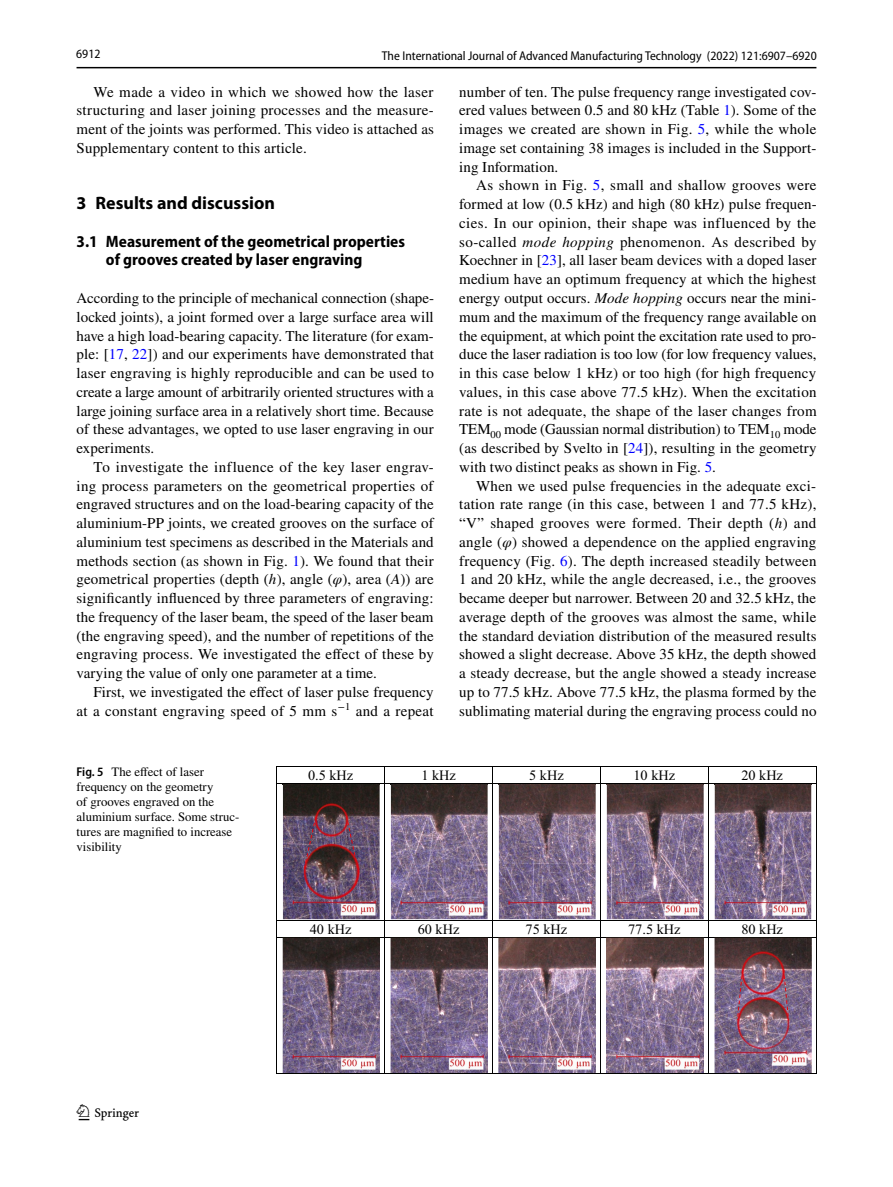
<style>
.page{position:relative;width:893px;height:1187px;background:#fff}
.page>*{position:absolute;margin:0;border:0;box-sizing:border-box;transform-origin:0 0}
.t1{font:22.5px "Springnew Regular 2";color:#000}
.t2{font:700 18px "Myriad Pro";color:#000}
.t3{font:700 semi-condensed 16.5px/18.8px "Myriad Pro";color:#000}
.t4{font:15px/18.8px "STIX";letter-spacing:.005em;color:#000;text-align:justify}
.t5{font:14.25px "Times New Roman";color:#000}
.t6{font:12.75px/15px "STIX";color:#000}
.t7{font:semi-condensed 12.75px "Myriad Pro";color:#000}
.t8{font:semi-condensed 12.75px "Xmkwwy Myriad Pro";color:#000}
.s1{font-family:"Xmkwwy Myriad Pro"}
.s2{color:#00f}
.s3{font-style:italic}
.s4{font-family:"Myriad Pro";font-weight:600;font-stretch:semi-condensed}
</style>
<div class="page">
<hr style="left:77px;top:67px;width:739px;height:1px;background:#000">
<hr style="left:277px;top:766px;width:107px;height:1px;background:#000">
<hr style="left:385px;top:766px;width:107px;height:1px;background:#000">
<hr style="left:493px;top:766px;width:107px;height:1px;background:#000">
<hr style="left:601px;top:766px;width:107px;height:1px;background:#000">
<hr style="left:709px;top:766px;width:107px;height:1px;background:#000">
<svg style="left:276px;top:766px;width:1px;height:18px"></svg>
<hr style="left:277px;top:783px;width:107px;height:1px;background:#000">
<svg style="left:384px;top:766px;width:1px;height:18px"></svg>
<hr style="left:385px;top:783px;width:107px;height:1px;background:#000">
<svg style="left:492px;top:766px;width:1px;height:18px"></svg>
<hr style="left:493px;top:783px;width:107px;height:1px;background:#000">
<svg style="left:600px;top:766px;width:1px;height:18px"></svg>
<hr style="left:601px;top:783px;width:107px;height:1px;background:#000">
<svg style="left:708px;top:766px;width:1px;height:18px"></svg>
<hr style="left:709px;top:783px;width:107px;height:1px;background:#000">
<svg style="left:816px;top:766px;width:1px;height:18px"></svg>
<hr style="left:276px;top:784px;width:1px;height:135px;background:#000">
<hr style="left:384px;top:784px;width:1px;height:135px;background:#000">
<hr style="left:492px;top:784px;width:1px;height:135px;background:#000">
<hr style="left:600px;top:784px;width:1px;height:135px;background:#000">
<hr style="left:708px;top:784px;width:1px;height:135px;background:#000">
<hr style="left:816px;top:784px;width:1px;height:135px;background:#000">
<hr style="left:277px;top:919px;width:107px;height:1px;background:#000">
<hr style="left:709px;top:919px;width:107px;height:1px;background:#000">
<svg style="left:276px;top:919px;width:1px;height:18px"></svg>
<hr style="left:277px;top:936px;width:107px;height:1px;background:#000">
<hr style="left:709px;top:936px;width:107px;height:1px;background:#000">
<svg style="left:816px;top:919px;width:1px;height:18px"></svg>
<hr style="left:276px;top:937px;width:1px;height:136px;background:#000">
<hr style="left:277px;top:1073px;width:107px;height:1px;background:#000">
<hr style="left:384px;top:937px;width:1px;height:136px;background:#000">
<hr style="left:385px;top:1073px;width:107px;height:1px;background:#000">
<hr style="left:492px;top:937px;width:1px;height:136px;background:#000">
<hr style="left:493px;top:1073px;width:107px;height:1px;background:#000">
<hr style="left:600px;top:937px;width:1px;height:136px;background:#000">
<hr style="left:601px;top:1073px;width:107px;height:1px;background:#000">
<hr style="left:708px;top:937px;width:1px;height:136px;background:#000">
<hr style="left:709px;top:1073px;width:107px;height:1px;background:#000">
<hr style="left:816px;top:937px;width:1px;height:136px;background:#000">
<img style="left:283px;top:785px;width:97px;height:134px">
<img style="left:283px;top:784px;width:97px;height:1px">
<img style="left:391px;top:785px;width:97px;height:29px">
<img style="left:391px;top:784px;width:97px;height:1px">
<img style="left:499px;top:785px;width:97px;height:29px">
<img style="left:499px;top:784px;width:97px;height:1px">
<img style="left:607px;top:785px;width:97px;height:29px">
<img style="left:607px;top:784px;width:97px;height:1px">
<img style="left:714px;top:785px;width:97px;height:134px">
<img style="left:714px;top:784px;width:97px;height:1px">
<img style="left:283px;top:937px;width:97px;height:135px">
<img style="left:391px;top:1020px;width:97px;height:52px">
<img style="left:499px;top:1020px;width:97px;height:52px">
<img style="left:607px;top:1020px;width:97px;height:52px">
<img style="left:714px;top:937px;width:97px;height:135px">
<img style="left:303px;top:814px;width:486px;height:206px">
<p class="t8" style="left:76px;top:49px;width:26px">6912</p>
<p class="t7" style="left:382px;top:49px;width:436px">The International Journal of Advanced Manufacturing Technology <span class="s1">(2022) 121:6907–6920</span></p>
<p class="t4" style="left:77px;top:83px;width:359px;text-indent:17px">We made a video in which we showed how the laser structuring and laser joining processes and the measure&shy;ment of the joints was performed. This video is attached as Supplementary content to this article.</p>
<p class="t2" style="left:77px;top:191px;width:200px">3 Results and discussion</p>
<p class="t3" style="left:106px;top:232px;width:301px;text-indent:-29px">3.1 Measurement of the geometrical properties of grooves created by laser engraving</p>
<p class="t4" style="left:77px;top:289px;width:359px">According to the principle of mechanical connection (shape&shy;locked joints), a joint formed over a large surface area will have a high load-bearing capacity. The literature (for exam&shy;ple: [<span class="s2">17</span>, <span class="s2">22</span>]) and our experiments have demonstrated that laser engraving is highly reproducible and can be used to create a large amount of arbitrarily oriented structures with a large joining surface area in a relatively short time. Because of these advantages, we opted to use laser engraving in our experiments.</p>
<p class="t4" style="left:77px;top:458px;width:359px;text-indent:17px">To investigate the influence of the key laser engrav&shy;ing process parameters on the geometrical properties of engraved structures and on the load-bearing capacity of the aluminium-PP joints, we created grooves on the surface of aluminium test specimens as described in the Materials and methods section (as shown in Fig. <span class="s2">1</span>). We found that their geometrical properties (depth (<span class="s3">h</span>), angle (<span class="s3">φ</span>), area (<span class="s3">A</span>)) are significantly influenced by three parameters of engraving: the frequency of the laser beam, the speed of the laser beam (the engraving speed), and the number of repetitions of the engraving process. We investigated the effect of these by varying the value of only one parameter at a time.</p>
<p class="t4" style="left:77px;top:683px;width:359px;text-align:right">First, we investigated the effect of laser pulse frequency<br>at a constant engraving speed of 5 mm s<sup>−1</sup> and a repeat</p>
<p class="t4" style="left:459px;top:83px;width:359px">number of ten. The pulse frequency range investigated cov&shy;ered values between 0.5 and 80 kHz (Table <span class="s2">1</span>). Some of the images we created are shown in Fig. <span class="s2">5</span>, while the whole image set containing 38 images is included in the Support&shy;ing Information.</p>
<p class="t4" style="left:459px;top:177px;width:359px;text-indent:17px">As shown in Fig. <span class="s2">5</span>, small and shallow grooves were formed at low (0.5 kHz) and high (80 kHz) pulse frequen&shy;cies. In our opinion, their shape was influenced by the so-called <span class="s3">mode hopping</span> phenomenon. As described by Koechner in [<span class="s2">23</span>], all laser beam devices with a doped laser medium have an optimum frequency at which the highest energy output occurs. <span class="s3">Mode hopping</span> occurs near the mini&shy;mum and the maximum of the frequency range available on the equipment, at which point the excitation rate used to pro&shy;duce the laser radiation is too low (for low frequency values, in this case below 1 kHz) or too high (for high frequency values, in this case above 77.5 kHz). When the excitation rate is not adequate, the shape of the laser changes from TEM<sub>00</sub> mode (Gaussian normal distribution) to TEM<sub>10</sub> mode (as described by Svelto in [<span class="s2">24</span>]), resulting in the geometry with two distinct peaks as shown in Fig. <span class="s2">5</span>.</p>
<p class="t4" style="left:459px;top:477px;width:359px;text-indent:17px">When we used pulse frequencies in the adequate exci&shy;tation rate range (in this case, between 1 and 77.5 kHz), “V” shaped grooves were formed. Their depth (<span class="s3">h</span>) and angle (<span class="s3">φ</span>) showed a dependence on the applied engraving frequency (Fig. <span class="s2">6</span>). The depth increased steadily between 1 and 20 kHz, while the angle decreased, i.e., the grooves became deeper but narrower. Between 20 and 32.5 kHz, the average depth of the grooves was almost the same, while the standard deviation distribution of the measured results showed a slight decrease. Above 35 kHz, the depth showed a steady decrease, but the angle showed a steady increase up to 77.5 kHz. Above 77.5 kHz, the plasma formed by the sublimating material during the engraving process could no</p>
<p class="t6" style="left:77px;top:765px;width:165px"><span class="s4">Fig. 5</span> The effect of laser frequency on the geometry<br>of grooves engraved on the aluminium surface. Some struc&shy;tures are magnified to increase visibility</p>
<p class="t5" style="left:308px;top:767px;width:47px">0.5 kHz</p>
<p class="t5" style="left:421px;top:767px;width:36px">1 kHz</p>
<p class="t5" style="left:529px;top:767px;width:36px">5 kHz</p>
<p class="t5" style="left:633px;top:767px;width:43px">10 kHz</p>
<p class="t5" style="left:741px;top:767px;width:43px">20 kHz</p>
<h1 class="t1" style="left:79px;top:1104px;width:62px">1 3</h1>
<p class="t5" style="left:310px;top:920px;width:43px">40 kHz</p>
<p class="t5" style="left:418px;top:920px;width:43px">60 kHz</p>
<p class="t5" style="left:526px;top:920px;width:43px">75 kHz</p>
<p class="t5" style="left:628px;top:920px;width:54px">77.5 kHz</p>
<p class="t5" style="left:741px;top:920px;width:43px">80 kHz</p>
</div>
